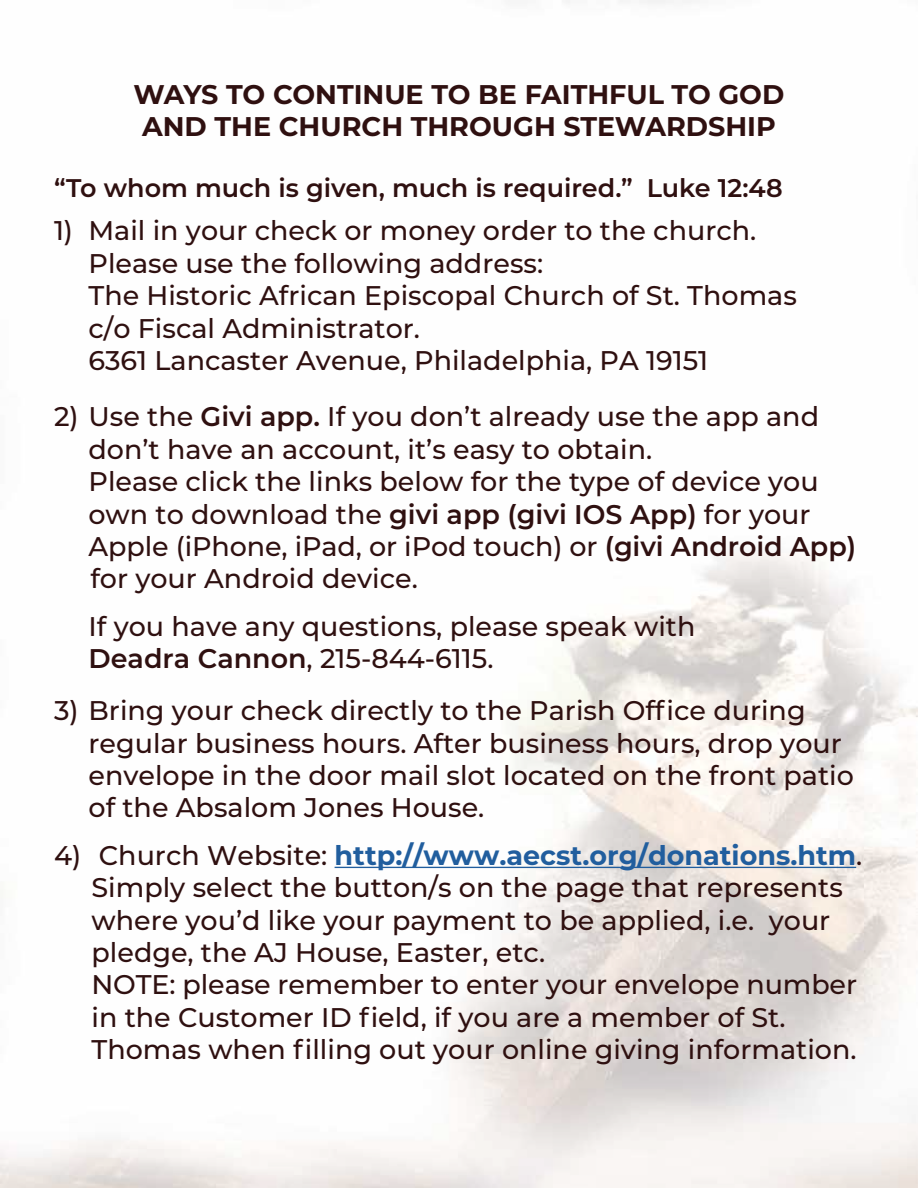
<style>
.page{position:relative;width:918px;height:1188px;background:#fff}
.page>*{position:absolute;margin:0;border:0;box-sizing:border-box;transform-origin:0 0}
.t1{font:500 27px/32.4px "Montserrat";color:#2f1010}
.t2{font:700 27px/32.4px "Montserrat";color:#2f1010;text-align:center}
.t3{font:600 25.5px "Montserrat";color:#2f1010}
.s1{font-weight:600}
.s2{font-weight:700;color:#215e9e}
</style>
<div class="page">
<img style="left:0;top:0;width:918px;height:1188px">
<hr style="left:335px;top:867px;width:521px;height:1px;background:#215e9e">
<p class="t2" style="left:134px;top:77px;width:652px">WAYS TO CONTINUE TO BE FAITHFUL TO GOD<br>AND THE CHURCH THROUGH STEWARDSHIP</p>
<p class="t3" style="left:54px;top:170px;width:730px">“To whom much is given, much is required.” Luke 12:48</p>
<p class="t1" style="left:89px;top:214px;width:710px;text-indent:-35px">1) Mail in your check or money order to the church.<br>Please use the following address:<br>The Historic African Episcopal Church of St. Thomas c/o Fiscal Administrator.<br>6361 Lancaster Avenue, Philadelphia, PA 19151</p>
<p class="t1" style="left:89px;top:400px;width:769px;text-indent:-35px">2) Use the <span class="s1">Givi app.</span> If you don’t already use the app and don’t have an account, it’s easy to obtain.<br>Please click the links below for the type of device you own to download the <span class="s1">givi app (givi IOS App)</span> for your Apple (iPhone, iPad, or iPod touch) or <span class="s1">(givi Android App) </span>for your Android device.</p>
<p class="t1" style="left:89px;top:609px;width:608px">If you have any questions, please speak with<br><span class="s1">Deadra Cannon</span>, 215-844-6115.</p>
<p class="t1" style="left:89px;top:693px;width:767px;text-indent:-35px">3) Bring your check directly to the Parish Office during regular business hours. After business hours, drop your envelope in the door mail slot located on the front patio of the Absalom Jones House.</p>
<p class="t1" style="left:92px;top:838px;width:772px;text-indent:-38px">4) Church Website: <span class="s2">http://www.aecst.org/donations.htm</span>.<br>Simply select the button/s on the page that represents where you’d like your payment to be applied, i.e. your pledge, the AJ House, Easter, etc.<br>NOTE: please remember to enter your envelope number in the Customer ID field, if you are a member of St.<br>Thomas when filling out your online giving information.</p>
</div>
